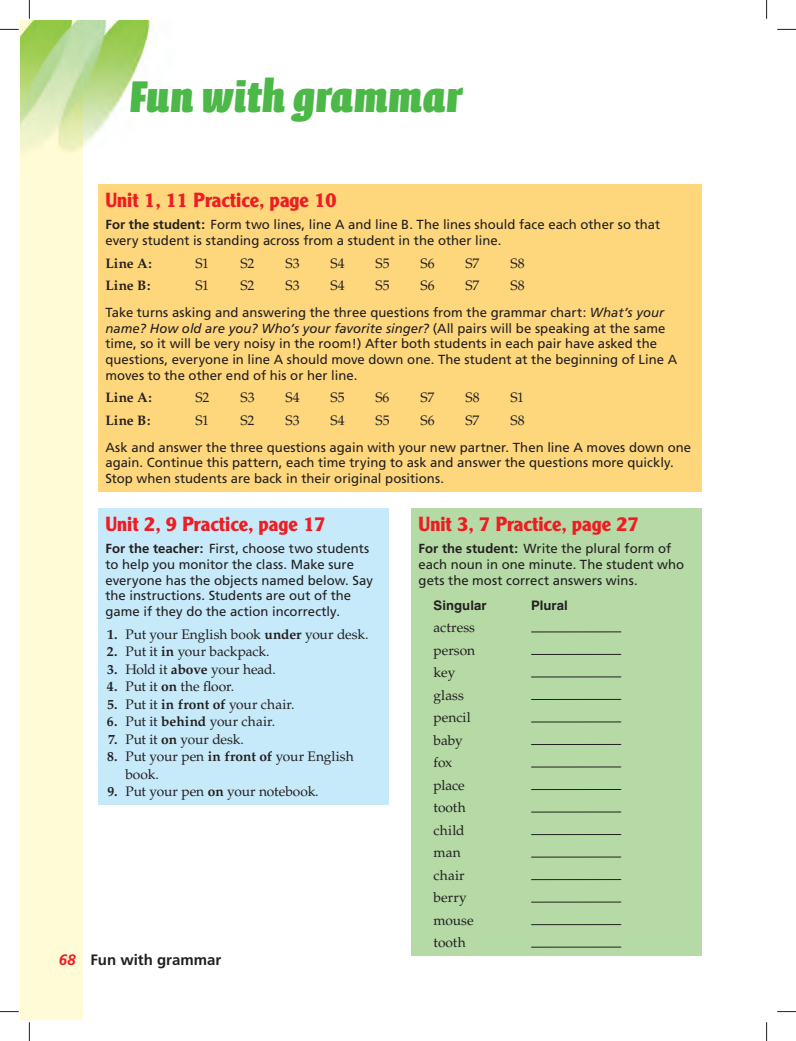
<style>
.page{position:relative;width:796px;height:1041px;background:#fff}
.page>*{position:absolute;margin:0;border:0;box-sizing:border-box;transform-origin:0 0}
.t1{font:900 45px "Calcite Pro";color:#4cb848}
.t2{font:700 20px "Clearface Gothic LH";color:#ee1d23}
.t3{font:700 15px "Frutiger";color:#231f20}
.t4{font:13.75px/22.5px "Palatino";color:#231f20}
.t5{font:700 13.75px "Palatino";letter-spacing:.01em;color:#231f20}
.t6{font:13.75px "Palatino";letter-spacing:-.02em;color:#231f20}
.t7{font:13.12px/15.6px "Frutiger";color:#231f20}
.t8{font:700 13.12px "Helvetica";letter-spacing:.005em;color:#231f20}
.s1{font-weight:700}
.s2{font-style:italic}
.s3{font-style:italic;color:#ee1d23}
</style>
<div class="page">
<div style="left:21px;top:21px;width:62px;height:999px;background:#fffbd6"></div>
<div style="left:98px;top:184px;width:604px;height:308px;background:#fed77d"></div>
<div style="left:411px;top:508px;width:291px;height:448px;background:#b5daa5"></div>
<hr style="left:531px;top:631px;width:90px;height:1px;background:#231f20">
<hr style="left:531px;top:654px;width:90px;height:1px;background:#231f20">
<hr style="left:531px;top:676px;width:90px;height:1px;background:#231f20">
<hr style="left:531px;top:699px;width:90px;height:1px;background:#231f20">
<hr style="left:531px;top:721px;width:90px;height:1px;background:#231f20">
<hr style="left:531px;top:744px;width:90px;height:1px;background:#231f20">
<hr style="left:531px;top:766px;width:90px;height:1px;background:#231f20">
<hr style="left:531px;top:789px;width:90px;height:1px;background:#231f20">
<hr style="left:531px;top:811px;width:90px;height:1px;background:#231f20">
<hr style="left:531px;top:834px;width:90px;height:1px;background:#231f20">
<hr style="left:531px;top:856px;width:90px;height:1px;background:#231f20">
<hr style="left:531px;top:879px;width:90px;height:1px;background:#231f20">
<hr style="left:531px;top:901px;width:90px;height:1px;background:#231f20">
<hr style="left:531px;top:924px;width:90px;height:1px;background:#231f20">
<hr style="left:531px;top:946px;width:90px;height:1px;background:#231f20">
<div style="left:98px;top:508px;width:291px;height:296px;background:#c6eafa"></div>
<img style="left:21px;top:21px;width:129px;height:131px">
<svg style="left:0;top:29px;width:22px;height:3px"></svg>
<svg style="left:777px;top:29px;width:19px;height:1px"></svg>
<svg style="left:0;top:1009px;width:21px;height:3px"></svg>
<svg style="left:777px;top:1011px;width:19px;height:1px"></svg>
<svg style="left:26px;top:0;width:4px;height:22px"></svg>
<svg style="left:28px;top:1022px;width:2px;height:18px"></svg>
<svg style="left:766px;top:0;width:2px;height:19px"></svg>
<svg style="left:766px;top:1022px;width:2px;height:18px"></svg>
<p class="t1" style="left:129px;top:70px;width:334px">Fun with grammar</p>
<p class="t2" style="left:105px;top:188px;width:233px">Unit 1, 11 Practice, page 10</p>
<p class="t7" style="left:105px;top:217px;width:556px"><span class="s1">For the student:</span> Form two lines, line A and line B. The lines should face each other so that every student is standing across from a student in the other line.</p>
<p class="t5" style="left:105px;top:255px;width:48px">Line A:</p>
<p class="t4" style="left:195px;top:252px;width:15px">S1</p>
<p class="t4" style="left:240px;top:252px;width:15px">S2</p>
<p class="t4" style="left:285px;top:252px;width:16px">S3</p>
<p class="t4" style="left:330px;top:252px;width:16px">S4</p>
<p class="t4" style="left:375px;top:252px;width:16px">S5</p>
<p class="t4" style="left:420px;top:252px;width:16px">S6</p>
<p class="t4" style="left:465px;top:252px;width:15px">S7</p>
<p class="t4" style="left:510px;top:252px;width:16px">S8</p>
<p class="t5" style="left:105px;top:277px;width:47px">Line B:</p>
<p class="t4" style="left:195px;top:274px;width:15px">S1</p>
<p class="t4" style="left:240px;top:274px;width:15px">S2</p>
<p class="t4" style="left:285px;top:274px;width:16px">S3</p>
<p class="t4" style="left:330px;top:274px;width:16px">S4</p>
<p class="t4" style="left:375px;top:274px;width:16px">S5</p>
<p class="t4" style="left:420px;top:274px;width:16px">S6</p>
<p class="t4" style="left:465px;top:274px;width:15px">S7</p>
<p class="t4" style="left:510px;top:274px;width:16px">S8</p>
<p class="t7" style="left:105px;top:305px;width:573px">Take turns asking and answering the three questions from the grammar chart: <span class="s2">What’s your name? How old are you? Who’s your favorite singer?</span> (All pairs will be speaking at the same time, so it will be very noisy in the room!) After both students in each pair have asked the questions, everyone in line A should move down one. The student at the beginning of Line A moves to the other end of his or her line.</p>
<p class="t5" style="left:105px;top:389px;width:48px">Line A:</p>
<p class="t4" style="left:195px;top:386px;width:15px">S2</p>
<p class="t4" style="left:240px;top:386px;width:16px">S3</p>
<p class="t4" style="left:285px;top:386px;width:16px">S4</p>
<p class="t4" style="left:330px;top:386px;width:16px">S5</p>
<p class="t4" style="left:375px;top:386px;width:16px">S6</p>
<p class="t4" style="left:420px;top:386px;width:15px">S7</p>
<p class="t4" style="left:465px;top:386px;width:16px">S8</p>
<p class="t4" style="left:510px;top:386px;width:15px">S1</p>
<p class="t5" style="left:105px;top:412px;width:47px">Line B:</p>
<p class="t4" style="left:195px;top:409px;width:15px">S1</p>
<p class="t4" style="left:240px;top:409px;width:15px">S2</p>
<p class="t4" style="left:285px;top:409px;width:16px">S3</p>
<p class="t4" style="left:330px;top:409px;width:16px">S4</p>
<p class="t4" style="left:375px;top:409px;width:16px">S5</p>
<p class="t4" style="left:420px;top:409px;width:16px">S6</p>
<p class="t4" style="left:465px;top:409px;width:15px">S7</p>
<p class="t4" style="left:510px;top:409px;width:16px">S8</p>
<p class="t7" style="left:105px;top:439px;width:587px">Ask and answer the three questions again with your new partner. Then line A moves down one again. Continue this pattern, each time trying to ask and answer the questions more quickly.<br>Stop when students are back in their original positions.</p>
<p class="t2" style="left:419px;top:512px;width:222px">Unit 3, 7 Practice, page 27</p>
<p class="t7" style="left:419px;top:541px;width:267px"><span class="s1">For the student:</span> Write the plural form of each noun in one minute. The student who gets the most correct answers wins.</p>
<p class="t8" style="left:434px;top:597px;width:54px">Singular</p>
<p class="t8" style="left:531px;top:597px;width:38px">Plural</p>
<p class="t4" style="left:434px;top:616px;width:43px">actress person key glass pencil baby fox place tooth child man chair berry mouse tooth</p>
<p class="t2" style="left:105px;top:512px;width:222px">Unit 2, 9 Practice, page 17</p>
<p class="t7" style="left:105px;top:541px;width:269px"><span class="s1">For the teacher:</span> First, choose two students to help you monitor the class. Make sure everyone has the objects named below. Say the instructions. Students are out of the game if they do the action incorrectly.</p>
<p class="t4" style="left:107px;top:622px;width:263px"><span class="s1">1.</span> Put your English book <span class="s1">under</span> your desk.</p>
<p class="t4" style="left:107px;top:640px;width:164px"><span class="s1">2.</span> Put it <span class="s1">in</span> your backpack.</p>
<p class="t6" style="left:107px;top:660px;width:170px"><span class="s1">3.</span> Hold it <span class="s1">above</span> your head.</p>
<p class="t4" style="left:107px;top:675px;width:129px"><span class="s1">4.</span> Put it <span class="s1">on</span> the floor.</p>
<p class="t4" style="left:107px;top:692px;width:189px"><span class="s1">5.</span> Put it <span class="s1">in front of</span> your chair.</p>
<p class="t4" style="left:107px;top:710px;width:170px"><span class="s1">6.</span> Put it <span class="s1">behind</span> your chair.</p>
<p class="t4" style="left:108px;top:727px;width:137px"><span class="s1">7.</span> Put it <span class="s1">on</span> your desk.</p>
<p class="t4" style="left:125px;top:747px;width:230px;line-height:17.5px;text-indent:-18px"><span class="s1">8.</span> Put your pen <span class="s1">in front of</span> your English book.</p>
<p class="t4" style="left:108px;top:780px;width:213px"><span class="s1">9.</span> Put your pen <span class="s1">on</span> your notebook.</p>
<p class="t3" style="left:59px;top:950px;width:164px"><span class="s3">68</span> Fun with grammar</p>
</div>
